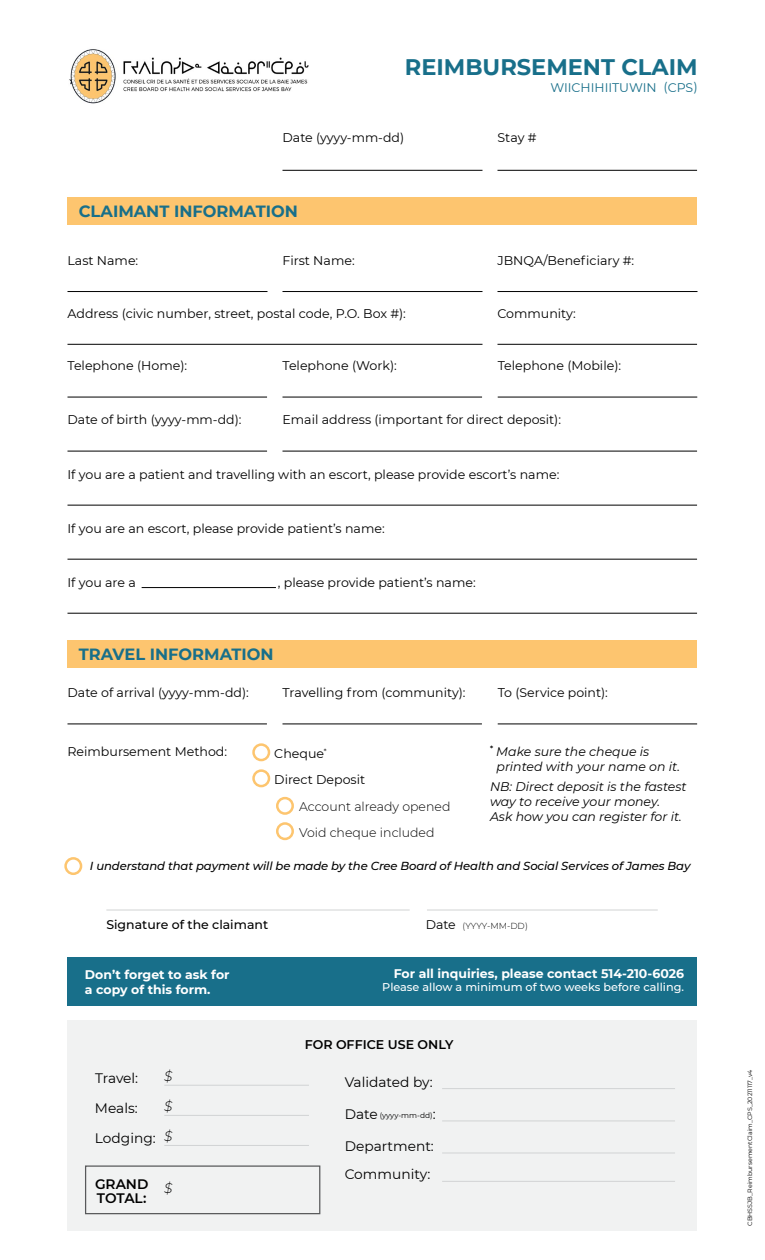
<style>
.page{position:relative;width:765px;height:1260px;background:#fff}
.page>*{position:absolute;margin:0;border:0;box-sizing:border-box;transform-origin:0 0}
.t1{font:700 22.5px "Montserrat";color:#186f8a}
.t2{font:700 16.25px "Montserrat";color:#186f8a}
.t3{font:13.75px/28.4px "Montserrat";color:#000}
.t4{font:600 13.75px/13.8px "Montserrat";color:#000}
.t5{font:italic 300 13.75px/30px "Montserrat";color:#000;text-align:justify}
.t6{font:12.62px/26px "Montserrat";color:#000}
.t7{font:600 12.62px "Montserrat";color:#000}
.t8{font:italic 12.5px/15px "Montserrat";color:#000}
.t9{font:700 12.5px/15px "Montserrat";color:#fff}
.t10{font:300 12.5px/25.4px "Montserrat";color:#000}
.t11{font:12.5px "Montserrat";color:#000}
.t12{font:500 12.5px "Montserrat";color:#000}
.t13{font:12.5px "Montserrat";color:#186f8a}
.t14{font:italic 500 11.62px "Montserrat";letter-spacing:-.01em;color:#000}
.t15{font:500 11.25px "Montserrat";color:#fff}
.t16{font:300 8.75px "Montserrat";color:#000}
.t17{font:7.5px "Montserrat";letter-spacing:-.005em;color:#000}
.t18{font:6.25px "Montserrat";color:#000}
.s1{font-size:12.62px}
.s2{font-size:12.5px}
.s3{font-weight:400;font-size:12.5px}
.s4{font-size:13.75px}
</style>
<div class="page">
<div style="left:67px;top:1021px;width:630px;height:210px;background:#f1f2f2"></div>
<div style="left:68px;top:197px;width:630px;height:28px;background:#fdc56f"></div>
<img style="left:69px;top:49px;width:240px;height:55px">
<div style="left:64px;top:857px;width:18px;height:18px;border:2px solid #fdc56f;border-radius:50%"></div>
<div style="left:252px;top:743px;width:18px;height:18px;border:2px solid #fdc56f;border-radius:50%"></div>
<div style="left:252px;top:769px;width:18px;height:18px;border:2px solid #fdc56f;border-radius:50%"></div>
<div style="left:276px;top:797px;width:18px;height:18px;border:2px solid #fdc56f;border-radius:50%"></div>
<div style="left:276px;top:822px;width:18px;height:18px;border:2px solid #fdc56f;border-radius:50%"></div>
<hr style="left:427px;top:910px;width:231px;height:1px;background:#d1d3d4">
<hr style="left:164px;top:1085px;width:145px;height:1px;background:#d1d3d4">
<hr style="left:164px;top:1115px;width:145px;height:1px;background:#d1d3d4">
<hr style="left:164px;top:1145px;width:145px;height:1px;background:#d1d3d4">
<hr style="left:442px;top:1088px;width:233px;height:1px;background:#d1d3d4">
<hr style="left:442px;top:1121px;width:233px;height:1px;background:#d1d3d4">
<hr style="left:442px;top:1153px;width:233px;height:1px;background:#d1d3d4">
<hr style="left:442px;top:1181px;width:233px;height:1px;background:#d1d3d4">
<hr style="left:106px;top:910px;width:304px;height:1px;background:#d1d3d4">
<hr style="left:68px;top:291px;width:200px;height:1px;background:#000">
<hr style="left:282px;top:291px;width:200px;height:1px;background:#000">
<hr style="left:498px;top:291px;width:200px;height:1px;background:#000">
<hr style="left:68px;top:344px;width:414px;height:1px;background:#000">
<hr style="left:498px;top:344px;width:199px;height:1px;background:#000">
<hr style="left:68px;top:397px;width:199px;height:1px;background:#000">
<hr style="left:282px;top:397px;width:200px;height:1px;background:#000">
<hr style="left:498px;top:397px;width:199px;height:1px;background:#000">
<hr style="left:68px;top:451px;width:199px;height:1px;background:#000">
<hr style="left:282px;top:451px;width:415px;height:1px;background:#000">
<hr style="left:68px;top:505px;width:629px;height:1px;background:#000">
<hr style="left:68px;top:559px;width:629px;height:1px;background:#000">
<hr style="left:68px;top:613px;width:629px;height:1px;background:#000">
<hr style="left:68px;top:724px;width:199px;height:1px;background:#000">
<hr style="left:282px;top:724px;width:200px;height:1px;background:#000">
<hr style="left:498px;top:724px;width:199px;height:1px;background:#000">
<hr style="left:142px;top:587px;width:134px;height:1px;background:#000">
<hr style="left:282px;top:170px;width:200px;height:1px;background:#000">
<hr style="left:498px;top:170px;width:199px;height:1px;background:#000">
<div style="left:68px;top:640px;width:630px;height:28px;background:#fdc56f"></div>
<div style="left:67px;top:957px;width:630px;height:48px;background:#186f8a"></div>
<div style="left:85px;top:1165px;width:235px;height:49px;border:1px solid #58595b"></div>
<h1 class="t1" style="left:405px;top:51px;width:294px">REIMBURSEMENT CLAIM</h1>
<p class="t13" style="left:550px;top:79px;width:149px">WIICHIHIITUWIN (CPS)</p>
<p class="t11" style="left:283px;top:129px;width:123px"><span class="s1">Date</span> (yyyy-mm-dd)</p>
<p class="t2" style="left:79px;top:199px;width:221px">CLAIMANT INFORMATION</p>
<p class="t6" style="left:68px;top:247px;width:72px">Last Name:</p>
<p class="t6" style="left:283px;top:247px;width:74px">First Name:</p>
<p class="t6" style="left:497px;top:124px;width:41px">Stay #</p>
<p class="t6" style="left:498px;top:247px;width:138px">JBNQA/Beneficiary #:</p>
<p class="t6" style="left:68px;top:300px;width:340px">Address (civic number, street, postal code, P.O. Box #):</p>
<p class="t6" style="left:498px;top:300px;width:80px">Community:</p>
<p class="t6" style="left:68px;top:353px;width:121px">Telephone (Home):</p>
<p class="t6" style="left:283px;top:353px;width:116px">Telephone (Work):</p>
<p class="t6" style="left:498px;top:353px;width:125px">Telephone (Mobile):</p>
<p class="t6" style="left:68px;top:407px;width:175px">Date of birth <span class="s2">(yyyy-mm-dd)</span>:</p>
<p class="t6" style="left:282px;top:407px;width:280px">Email address (important for direct deposit):</p>
<p class="t6" style="left:67px;top:461px;width:493px">If you are a patient and travelling with an escort, please provide escort’s name:</p>
<p class="t6" style="left:67px;top:515px;width:319px">If you are an escort, please provide patient’s name:</p>
<p class="t6" style="left:67px;top:569px;width:70px">If you are a</p>
<p class="t6" style="left:278px;top:569px;width:199px">, please provide patient’s name:</p>
<p class="t2" style="left:79px;top:643px;width:197px">TRAVEL INFORMATION</p>
<p class="t6" style="left:67px;top:679px;width:183px">Date of arrival <span class="s2">(yyyy-mm-dd)</span>:</p>
<p class="t6" style="left:282px;top:679px;width:185px">Travelling from <span class="s2">(community)</span>:</p>
<p class="t11" style="left:498px;top:684px;width:112px"><span class="s1">To</span> (Service point)<span class="s1">:</span></p>
<p class="t8" style="left:497px;top:743px;width:185px;text-indent:-7px"><sup>*</sup> Make sure the cheque is printed with your name on it.</p>
<p class="t8" style="left:490px;top:779px;width:198px">NB: Direct deposit is the fastest way to receive your money.<br>Ask how you can register for it.</p>
<p class="t6" style="left:68px;top:739px;width:161px">Reimbursement Method:</p>
<p class="t6" style="left:274px;top:740px;width:93px">Cheque<sup>*<br></sup>Direct Deposit</p>
<p class="t10" style="left:299px;top:794px;width:153px">Account already opened<br>Void cheque included</p>
<p class="t14" style="left:90px;top:858px;width:602px">I understand that payment will be made by the Cree Board of Health and Social Services of James Bay</p>
<p class="t12" style="left:106px;top:915px;width:163px">Signature of the claimant</p>
<p class="t16" style="left:426px;top:920px;width:104px"><span class="s3">Date</span> (YYYY-MM-DD)</p>
<p class="t9" style="left:85px;top:967px;width:146px">Don’t forget to ask for a copy of this form.</p>
<p class="t9" style="left:394px;top:965px;width:292px">For all inquiries, please contact 514-210-6026</p>
<p class="t15" style="left:382px;top:980px;width:303px">Please allow a minimum of two weeks before calling.</p>
<p class="t7" style="left:305px;top:1035px;width:150px">FOR OFFICE USE ONLY</p>
<p class="t5" style="left:164px;top:1061px;width:10px">$ $ $</p>
<p class="t5" style="left:164px;top:1173px;width:10px">$</p>
<p class="t3" style="left:95px;top:1063px;width:45px">Travel:</p>
<p class="t3" style="left:345px;top:1067px;width:89px">Validated by:</p>
<p class="t17" style="left:345px;top:1110px;width:92px"><span class="s4">Date</span> (yyyy-mm-dd)<span class="s4">:</span></p>
<p class="t3" style="left:345px;top:1132px;width:91px">Department:<br>Community:</p>
<p class="t3" style="left:95px;top:1093px;width:62px;line-height:30px">Meals:<br>Lodging:</p>
<p class="t4" style="left:95px;top:1177px;width:55px">GRAND<br>TOTAL:</p>
<p class="t18" style="left:746px;top:1226px;width:157px;rotate:-90deg">CBHSSJB_ReimbursementClaim_CPS_20211117_v4</p>
</div>
